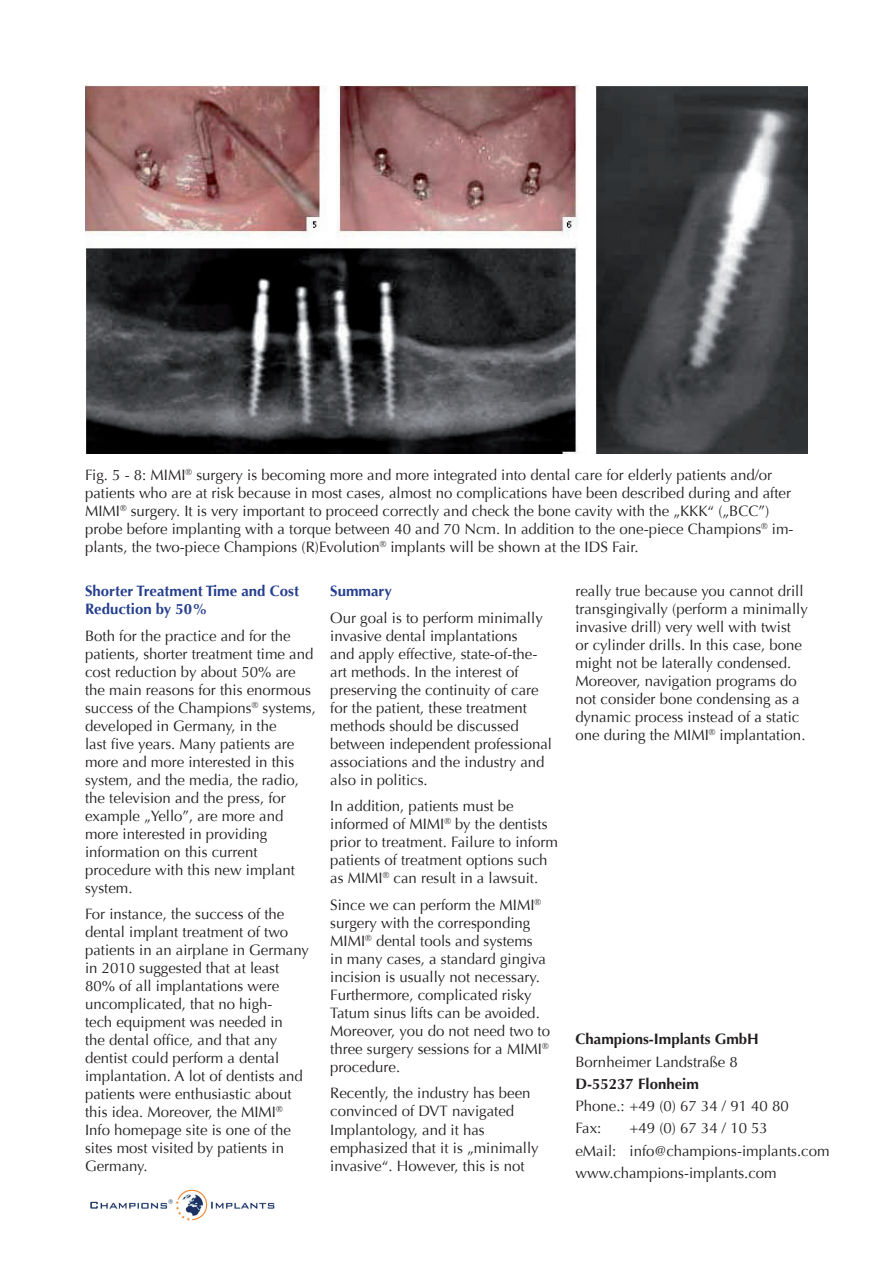
<style>
.page{position:relative;width:893px;height:1263px;background:#fff}
.page>*{position:absolute;margin:0;border:0;box-sizing:border-box;transform-origin:0 0}
.t1{font:15px/18px "Optima";color:#231f20}
.t2{font:700 15px/18px "Optima";color:#253f8e}
.t3{font:700 15px "Optima";color:#231f20}
</style>
<div class="page">
<img style="left:90px;top:1189px;width:185px;height:32px">
<img style="left:85px;top:85px;width:723px;height:368px">
<p class="t1" style="left:85px;top:466px;width:710px">Fig. 5 - 8: MIMI<sup>®</sup> surgery is becoming more and more integrated into dental care for elderly patients and/or patients who are at risk because in most cases, almost no complications have been described during and after MIMI<sup>®</sup> surgery. It is very important to proceed correctly and check the bone cavity with the „KKK“ („BCC”) probe before implanting with a torque between 40 and 70 Ncm. In addition to the one-piece Champions<sup>®</sup> im&shy;plants, the two-piece Champions (R)Evolution<sup>®</sup> implants will be shown at the IDS Fair.</p>
<p class="t2" style="left:85px;top:582px;width:215px">Shorter Treatment Time and Cost<br>Reduction by 50%</p>
<p class="t1" style="left:85px;top:627px;width:232px">Both for the practice and for the patients, shorter treatment time and cost reduction by about 50% are the main reasons for this enormous success of the Champions<sup>®</sup> systems, developed in Germany, in the<br>last five years. Many patients are more and more interested in this system, and the media, the radio, the television and the press, for example „Yello”, are more and more interested in providing information on this current procedure with this new implant system.</p>
<p class="t1" style="left:85px;top:905px;width:225px">For instance, the success of the dental implant treatment of two patients in an airplane in Germany in 2010 suggested that at least<br>80% of all implantations were uncomplicated, that no high-<br>tech equipment was needed in<br>the dental office, and that any dentist could perform a dental implantation. A lot of dentists and patients were enthusiastic about this idea. Moreover, the MIMI<sup>®<br></sup>Info homepage site is one of the sites most visited by patients in<br>Germany.</p>
<p class="t2" style="left:330px;top:582px;width:63px">Summary</p>
<p class="t1" style="left:330px;top:609px;width:223px">Our goal is to perform minimally invasive dental implantations<br>and apply effective, state-of-the&shy;art methods. In the interest of preserving the continuity of care for the patient, these treatment methods should be discussed between independent professional associations and the industry and also in politics.</p>
<p class="t1" style="left:330px;top:797px;width:229px">In addition, patients must be informed of MIMI<sup>®</sup> by the dentists prior to treatment. Failure to inform patients of treatment options such as MIMI<sup>®</sup> can result in a lawsuit.</p>
<p class="t1" style="left:330px;top:896px;width:221px">Since we can perform the MIMI<sup>® </sup>surgery with the corresponding<br>MIMI<sup>®</sup> dental tools and systems<br>in many cases, a standard gingiva incision is usually not necessary.<br>Furthermore, complicated risky<br>Tatum sinus lifts can be avoided.<br>Moreover, you do not need two to three surgery sessions for a MIMI<sup>® </sup>procedure.</p>
<p class="t1" style="left:330px;top:1084px;width:210px">Recently, the industry has been convinced of DVT navigated<br>Implantology, and it has emphasized that it is „minimally invasive“. However, this is not</p>
<p class="t1" style="left:575px;top:582px;width:234px">really true because you cannot drill transgingivally (perform a minimally invasive drill) very well with twist or cylinder drills. In this case, bone might not be laterally condensed.<br>Moreover, navigation programs do not consider bone condensing as a dynamic process instead of a static one during the MIMI<sup>®</sup> implantation.</p>
<p class="t3" style="left:575px;top:1030px;width:185px">Champions-Implants GmbH</p>
<p class="t1" style="left:575px;top:1053px;width:164px">Bornheimer Landstraße 8</p>
<p class="t3" style="left:575px;top:1075px;width:125px">D-55237 Flonheim</p>
<p class="t1" style="left:575px;top:1095px;width:215px;line-height:22.2px">Phone.: +49 (0) 67 34 / 91 40 80<br>Fax:</p>
<p class="t1" style="left:575px;top:1117px;width:256px;line-height:22.2px;text-indent:54px">+49 (0) 67 34 / 10 53<br>eMail: info@champions-implants.com www.champions-implants.com</p>
</div>
